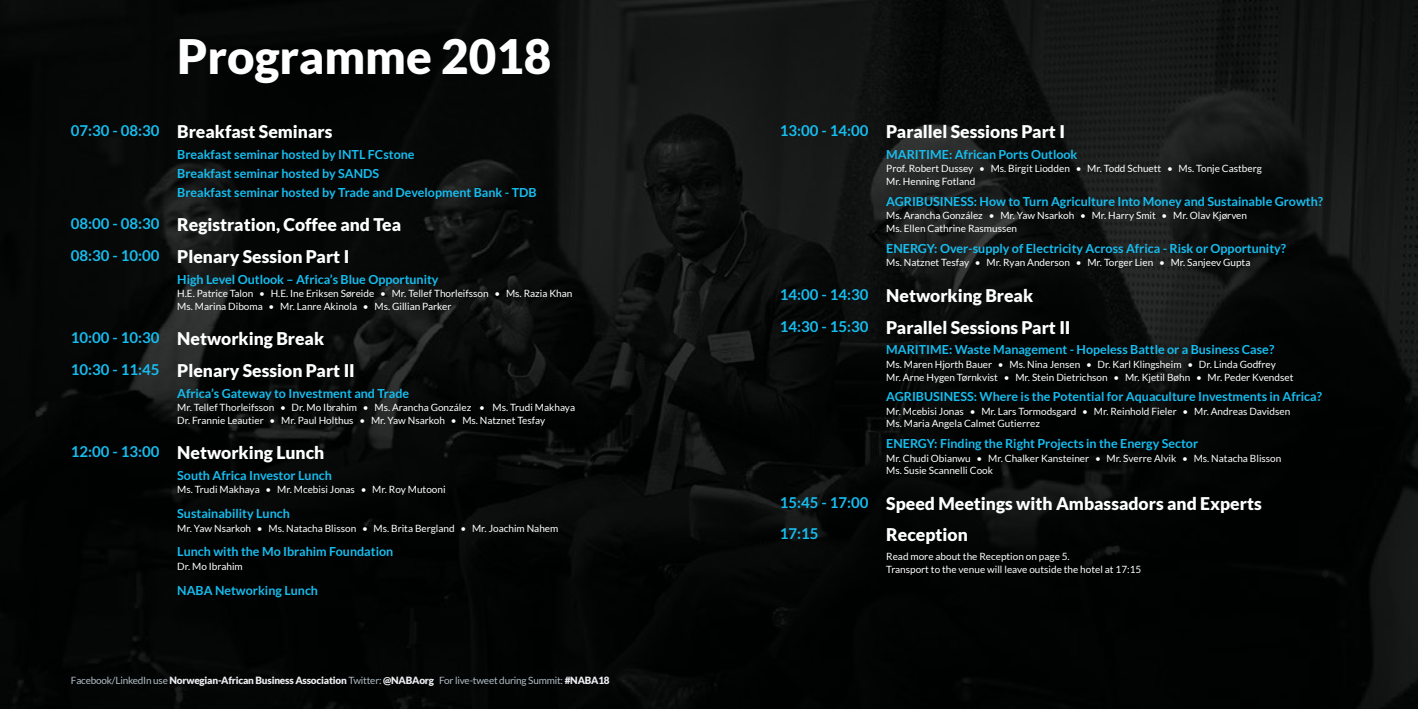
<style>
.page{position:relative;width:1418px;height:709px;background:#fff}
.page>*{position:absolute;margin:0;border:0;box-sizing:border-box;transform-origin:0 0}
.t1{font:900 47.5px "Lato";color:#fff}
.t2{font:900 17.5px/31.8px "Lato";color:#fff}
.t3{font:700 15px "Lato";color:#15bef0}
.t4{font:700 12.5px/19.1px "Lato";color:#15bef0}
.t5{font:10px/12.5px "Lato";color:#fff}
.t6{font:10px "Lato";letter-spacing:-.02em;color:#b0bec5}
.s1{font-weight:700;font-size:15px;color:#15bef0}
.s2{font-weight:900;color:#eceff1}
</style>
<div class="page">
<img style="left:0;top:0;width:1417px;height:709px">
<h1 class="t1" style="left:177px;top:28px;width:376px">Programme 2018</h1>
<h2 class="t2" style="left:71px;top:115px;width:263px"><span class="s1">07:30 - 08:30</span> Breakfast Seminars</h2>
<p class="t4" style="left:177px;top:145px;width:361px">Breakfast seminar hosted by INTL FCstone<br>Breakfast seminar hosted by SANDS<br>Breakfast seminar hosted by Trade and Development Bank - TDB</p>
<h2 class="t2" style="left:71px;top:208px;width:332px"><span class="s1">08:00 - 08:30</span> Registration, Coffee and Tea<br><span class="s1">08:30 - 10:00</span> Plenary Session Part I</h2>
<p class="t4" style="left:177px;top:269px;width:263px">High Level Outlook – Africa’s Blue Opportunity</p>
<p class="t5" style="left:177px;top:287px;width:396px">H.E. Patrice Talon • H.E. Ine Eriksen Søreide • Mr. Tellef Thorleifsson • Ms. Razia Khan<br>Ms. Marina Diboma • Mr. Lanre Akinola • Ms. Gillian Parker</p>
<h2 class="t2" style="left:71px;top:322px;width:285px"><span class="s1">10:00 - 10:30</span> Networking Break<br><span class="s1">10:30 - 11:45</span> Plenary Session Part II</h2>
<p class="t4" style="left:177px;top:383px;width:233px">Africa’s Gateway to Investment and Trade</p>
<p class="t5" style="left:177px;top:401px;width:399px">Mr. Tellef Thorleifsson • Dr. Mo Ibrahim • Ms. Arancha González • Ms. Trudi Makhaya<br>Dr. Frannie Leautier • Mr. Paul Holthus • Mr. Yaw Nsarkoh • Ms. Natznet Tesfay</p>
<h2 class="t2" style="left:71px;top:436px;width:255px"><span class="s1">12:00 - 13:00</span> Networking Lunch</h2>
<p class="t4" style="left:177px;top:465px;width:156px">South Africa Investor Lunch</p>
<p class="t5" style="left:177px;top:483px;width:270px">Ms. Trudi Makhaya • Mr. Mcebisi Jonas • Mr. Roy Mutooni</p>
<p class="t4" style="left:177px;top:504px;width:114px">Sustainability Lunch</p>
<p class="t5" style="left:177px;top:522px;width:382px">Mr. Yaw Nsarkoh • Ms. Natacha Blisson • Ms. Brita Bergland • Mr. Joachim Nahem</p>
<p class="t4" style="left:177px;top:542px;width:217px">Lunch with the Mo Ibrahim Foundation</p>
<p class="t5" style="left:177px;top:560px;width:67px">Dr. Mo Ibrahim</p>
<p class="t4" style="left:177px;top:580px;width:142px">NABA Networking Lunch</p>
<p class="t6" style="left:71px;top:674px;width:540px">Facebook/LinkedIn use <span class="s2">Norwegian-African Business Association</span> Twitter: <span class="s2">@NABAorg</span> For live-tweet during Summit: <span class="s2">#NABA18</span></p>
<h2 class="t2" style="left:780px;top:115px;width:286px"><span class="s1">13:00 - 14:00</span> Parallel Sessions Part I</h2>
<p class="t4" style="left:886px;top:145px;width:193px">MARITIME: African Ports Outlook</p>
<p class="t5" style="left:886px;top:162px;width:377px">Prof. Robert Dussey • Ms. Birgit Liodden • Mr. Todd Schuett • Ms. Tonje Castberg<br>Mr. Henning Fotland</p>
<p class="t4" style="left:886px;top:191px;width:438px">AGRIBUSINESS: How to Turn Agriculture Into Money and Sustainable Growth?</p>
<p class="t5" style="left:886px;top:209px;width:362px">Ms. Arancha González • Mr. Yaw Nsarkoh • Mr. Harry Smit • Mr. Olav Kjørven<br>Ms. Ellen Cathrine Rasmussen</p>
<p class="t4" style="left:886px;top:238px;width:401px">ENERGY: Over-supply of Electricity Across Africa - Risk or Opportunity?</p>
<p class="t5" style="left:886px;top:256px;width:365px">Ms. Natznet Tesfay • Mr. Ryan Anderson • Mr. Torger Lien • Mr. Sanjeev Gupta</p>
<h2 class="t2" style="left:780px;top:279px;width:292px"><span class="s1">14:00 - 14:30</span> Networking Break<br><span class="s1">14:30 - 15:30</span> Parallel Sessions Part II</h2>
<p class="t4" style="left:886px;top:340px;width:389px">MARITIME: Waste Management - Hopeless Battle or a Business Case?</p>
<p class="t5" style="left:886px;top:358px;width:409px">Ms. Maren Hjorth Bauer • Ms. Nina Jensen • Dr. Karl Klingsheim • Dr. Linda Godfrey<br>Mr. Arne Hygen Tørnkvist • Mr. Stein Dietrichson • Mr. Kjetil Bøhn • Mr. Peder Kvendset</p>
<p class="t4" style="left:886px;top:387px;width:437px">AGRIBUSINESS: Where is the Potential for Aquaculture Investments in Africa?</p>
<p class="t5" style="left:886px;top:405px;width:405px">Mr. Mcebisi Jonas • Mr. Lars Tormodsgard • Mr. Reinhold Fieler • Mr. Andreas Davidsen<br>Ms. Maria Angela Calmet Gutierrez</p>
<p class="t4" style="left:886px;top:434px;width:313px">ENERGY: Finding the Right Projects in the Energy Sector</p>
<p class="t5" style="left:886px;top:452px;width:396px">Mr. Chudi Obianwu • Mr. Chalker Kansteiner • Mr. Sverre Alvik • Ms. Natacha Blisson<br>Ms. Susie Scannelli Cook</p>
<h2 class="t2" style="left:780px;top:487px;width:483px"><span class="s1">15:45 - 17:00</span> Speed Meetings with Ambassadors and Experts</h2>
<h3 class="t3" style="left:780px;top:525px;width:40px">17:15</h3>
<h2 class="t2" style="left:886px;top:519px;width:83px">Reception</h2>
<p class="t5" style="left:886px;top:550px;width:257px">Read more about the Reception on page 5.<br>Transport to the venue will leave outside the hotel at 17:15</p>
</div>
